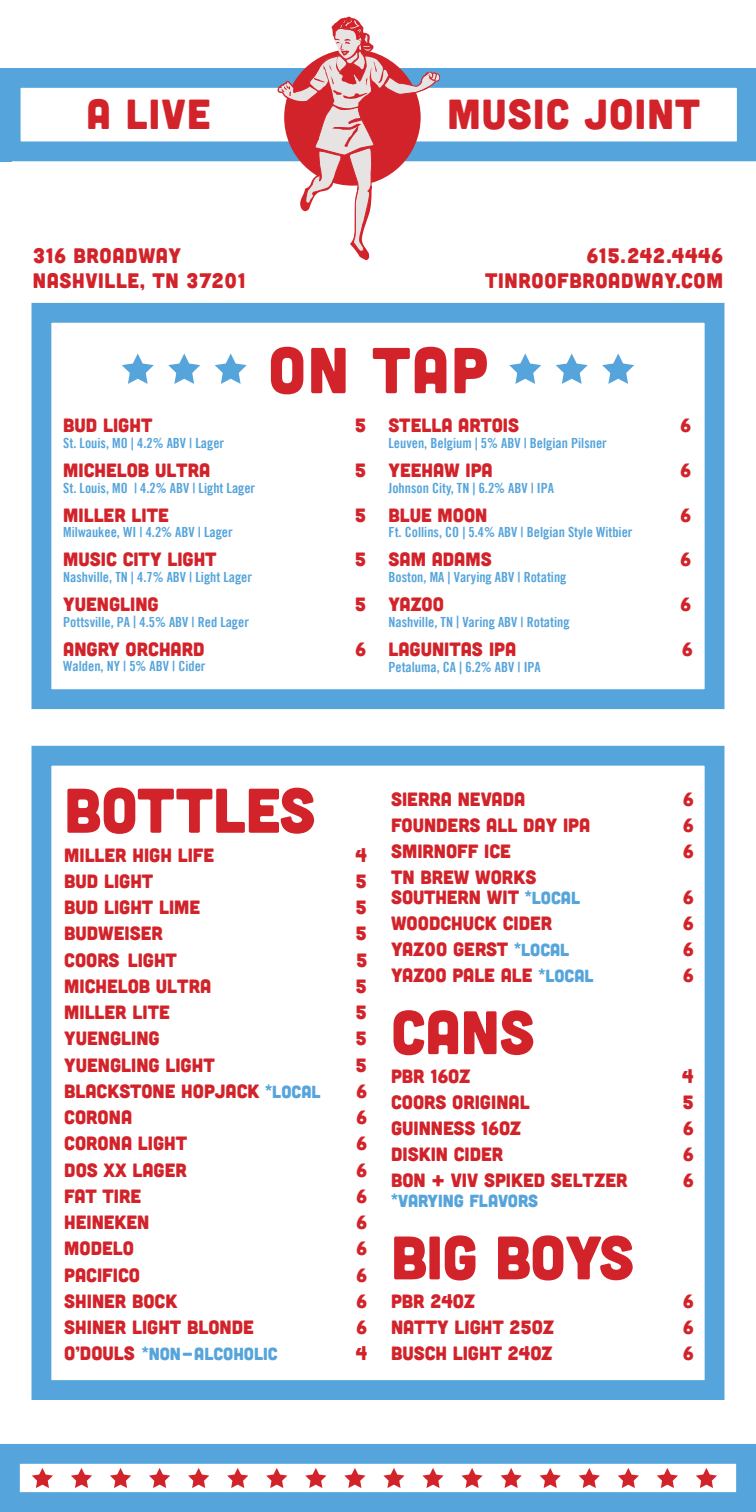
<style>
.page{position:relative;width:756px;height:1512px;background:#fff}
.page>*{position:absolute;margin:0;border:0;box-sizing:border-box;transform-origin:0 0}
.t1{font:64.75px "Cubano";color:#d2232a}
.t2{font:63px "Cubano";color:#d2232a}
.t3{font:61.25px "Cubano";letter-spacing:-.01em;color:#d2232a}
.t4{font:42px "Cubano";letter-spacing:.03em;color:#d2232a}
.t5{font:21px/25.2px "Cubano";letter-spacing:.03em;color:#d2232a}
.t6{font:19.25px/20.1px "Cubano";color:#d2232a}
.t7{font:17.5px "Cubano";color:#55a4db}
.t8{font:14px "Trade Gothic LT Bold Cond Twenty";color:#55a4db}
.s1{font-size:16.8px}
.s2{font-size:17.5px;color:#55a4db}
.s3{font-size:19.25px;color:#d2232a}
</style>
<div class="page">
<div style="left:0;top:1444px;width:756px;height:68px;border:20px solid #55a4db"></div>
<svg style="left:32px;top:1468px;width:21px;height:20px"></svg>
<svg style="left:188px;top:1468px;width:21px;height:20px"></svg>
<svg style="left:344px;top:1468px;width:22px;height:20px"></svg>
<svg style="left:501px;top:1468px;width:21px;height:20px"></svg>
<svg style="left:657px;top:1468px;width:21px;height:20px"></svg>
<svg style="left:71px;top:1468px;width:21px;height:20px"></svg>
<svg style="left:227px;top:1468px;width:21px;height:20px"></svg>
<svg style="left:383px;top:1468px;width:22px;height:20px"></svg>
<svg style="left:540px;top:1468px;width:21px;height:20px"></svg>
<svg style="left:696px;top:1468px;width:21px;height:20px"></svg>
<svg style="left:110px;top:1468px;width:21px;height:20px"></svg>
<svg style="left:266px;top:1468px;width:21px;height:20px"></svg>
<svg style="left:422px;top:1468px;width:22px;height:20px"></svg>
<svg style="left:579px;top:1468px;width:21px;height:20px"></svg>
<svg style="left:149px;top:1468px;width:21px;height:20px"></svg>
<svg style="left:305px;top:1468px;width:21px;height:20px"></svg>
<svg style="left:461px;top:1468px;width:22px;height:20px"></svg>
<svg style="left:618px;top:1468px;width:21px;height:20px"></svg>
<hr style="left:755px;top:1444px;width:1px;height:68px;background:#55a4db">
<div style="left:1px;top:68px;width:755px;height:93px;border:20px solid #55a4db"></div>
<svg style="left:276px;top:16px;width:164px;height:244px"></svg>
<div style="left:0;top:68px;width:12px;height:93px;background:#55a4db"></div>
<div style="left:31px;top:303px;width:693px;height:406px;border:20px solid #55a4db"></div>
<svg style="left:122px;top:354px;width:32px;height:30px"></svg>
<svg style="left:168px;top:354px;width:32px;height:30px"></svg>
<svg style="left:215px;top:354px;width:32px;height:30px"></svg>
<svg style="left:509px;top:354px;width:32px;height:30px"></svg>
<svg style="left:556px;top:354px;width:32px;height:30px"></svg>
<svg style="left:602px;top:354px;width:32px;height:30px"></svg>
<div style="left:31px;top:746px;width:693px;height:654px;border:20px solid #55a4db"></div>
<h3 class="t4" style="left:86px;top:87px;width:126px">A LIVE</h3>
<h3 class="t4" style="left:447px;top:87px;width:254px">MUSIC JOINT</h3>
<p class="t5" style="left:33px;top:242px;width:214px">316 BROADWAY<br>NASHVILLE, TN 37201</p>
<p class="t5" style="left:485px;top:242px;width:239px;text-align:right">615.242.4446<br>TINROOFBROADWAY.COM</p>
<h1 class="t1" style="left:268px;top:329px;width:221px">ON TAP</h1>
<p class="t6" style="left:63px;top:415px;width:91px">BUD LIGHT</p>
<p class="t6" style="left:355px;top:415px;width:13px">5</p>
<p class="t8" style="left:63px;top:435px;width:162px">St. Louis, MO <span class="s1">|</span> 4.2% ABV | Lager</p>
<p class="t6" style="left:63px;top:459px;width:148px">MICHELOB ULTRA</p>
<p class="t6" style="left:355px;top:459px;width:13px">5</p>
<p class="t8" style="left:63px;top:479px;width:193px">St. Louis, MO | 4.2% ABV | Light Lager</p>
<p class="t6" style="left:63px;top:504px;width:107px">MILLER LITE</p>
<p class="t6" style="left:355px;top:504px;width:13px">5</p>
<p class="t8" style="left:63px;top:524px;width:171px">Milwaukee, WI | 4.2% ABV | Lager</p>
<p class="t6" style="left:63px;top:549px;width:155px">MUSIC CITY LIGHT</p>
<p class="t6" style="left:355px;top:549px;width:13px">5</p>
<p class="t8" style="left:63px;top:569px;width:190px">Nashville, TN <span class="s1">|</span> 4.7% ABV | Light Lager</p>
<p class="t6" style="left:63px;top:593px;width:97px">YUENGLING</p>
<p class="t6" style="left:355px;top:593px;width:13px">5</p>
<p class="t8" style="left:63px;top:613px;width:187px">Pottsville, PA <span class="s1">|</span> 4.5% ABV | Red Lager</p>
<p class="t6" style="left:63px;top:638px;width:143px">ANGRY ORCHARD</p>
<p class="t6" style="left:355px;top:638px;width:12px">6</p>
<p class="t8" style="left:63px;top:658px;width:144px">Walden, NY | 5% ABV | Cider</p>
<p class="t6" style="left:388px;top:415px;width:132px">STELLA ARTOIS</p>
<p class="t6" style="left:681px;top:415px;width:12px">6</p>
<p class="t8" style="left:388px;top:435px;width:220px">Leuven, Belgium <span class="s1">|</span> 5% ABV | Belgian Pilsner</p>
<p class="t6" style="left:388px;top:459px;width:106px">YEEHAW IPA</p>
<p class="t6" style="left:681px;top:459px;width:12px">6</p>
<p class="t8" style="left:388px;top:479px;width:167px">Johnson City, TN <span class="s1">|</span> 6.2% ABV | IPA</p>
<p class="t6" style="left:388px;top:504px;width:100px">BLUE MOON</p>
<p class="t6" style="left:681px;top:504px;width:12px">6</p>
<p class="t8" style="left:388px;top:524px;width:246px">Ft. Collins, CO <span class="s1">|</span> 5.4% ABV | Belgian Style Witbier</p>
<p class="t6" style="left:388px;top:549px;width:105px">SAM ADAMS</p>
<p class="t6" style="left:681px;top:549px;width:12px">6</p>
<p class="t8" style="left:388px;top:569px;width:179px">Boston, MA <span class="s1">|</span> Varying ABV | Rotating</p>
<p class="t6" style="left:388px;top:593px;width:57px">YAZOO</p>
<p class="t6" style="left:681px;top:593px;width:12px">6</p>
<p class="t8" style="left:388px;top:613px;width:183px">Nashville, TN <span class="s1">|</span> Varing ABV | Rotating</p>
<p class="t6" style="left:388px;top:638px;width:129px">LAGUNITAS IPA</p>
<p class="t6" style="left:682px;top:638px;width:12px">6</p>
<p class="t8" style="left:388px;top:659px;width:154px">Petaluma, CA <span class="s1">|</span> 6.2% ABV | IPA</p>
<h2 class="t2" style="left:64px;top:770px;width:253px">BOTTLES</h2>
<p class="t6" style="left:64px;top:844px;width:151px">MILLER HIGH LIFE</p>
<p class="t6" style="left:355px;top:844px;width:13px">4</p>
<p class="t6" style="left:64px;top:870px;width:91px">BUD LIGHT</p>
<p class="t6" style="left:356px;top:870px;width:13px">5</p>
<p class="t6" style="left:64px;top:896px;width:137px">BUD LIGHT LIME</p>
<p class="t6" style="left:356px;top:896px;width:13px">5</p>
<p class="t6" style="left:64px;top:923px;width:100px">BUDWEISER</p>
<p class="t6" style="left:356px;top:923px;width:13px">5</p>
<p class="t6" style="left:64px;top:949px;width:114px">COORS LIGHT</p>
<p class="t6" style="left:356px;top:949px;width:13px">5</p>
<p class="t6" style="left:64px;top:975px;width:148px">MICHELOB ULTRA</p>
<p class="t6" style="left:356px;top:975px;width:13px">5</p>
<p class="t6" style="left:64px;top:1001px;width:107px">MILLER LITE</p>
<p class="t6" style="left:356px;top:1001px;width:13px">5</p>
<p class="t6" style="left:64px;top:1028px;width:97px">YUENGLING</p>
<p class="t6" style="left:356px;top:1028px;width:13px">5</p>
<p class="t6" style="left:64px;top:1054px;width:152px">YUENGLING LIGHT</p>
<p class="t6" style="left:356px;top:1054px;width:13px">5</p>
<p class="t6" style="left:64px;top:1080px;width:258px">BLACKSTONE HOPJACK <span class="s2">*LOCAL</span></p>
<p class="t6" style="left:356px;top:1080px;width:12px">6</p>
<p class="t6" style="left:64px;top:1106px;width:69px">CORONA</p>
<p class="t6" style="left:356px;top:1106px;width:12px">6</p>
<p class="t6" style="left:64px;top:1133px;width:124px">CORONA LIGHT</p>
<p class="t6" style="left:356px;top:1133px;width:12px">6</p>
<p class="t6" style="left:64px;top:1159px;width:124px">DOS XX LAGER</p>
<p class="t6" style="left:356px;top:1159px;width:12px">6</p>
<p class="t6" style="left:64px;top:1185px;width:78px">FAT TIRE</p>
<p class="t6" style="left:356px;top:1185px;width:12px">6</p>
<p class="t6" style="left:64px;top:1211px;width:87px">HEINEKEN</p>
<p class="t6" style="left:356px;top:1211px;width:12px">6</p>
<p class="t6" style="left:64px;top:1238px;width:71px">MODELO</p>
<p class="t6" style="left:356px;top:1238px;width:12px">6</p>
<p class="t6" style="left:64px;top:1264px;width:77px">PACIFICO</p>
<p class="t6" style="left:356px;top:1264px;width:12px">6</p>
<p class="t6" style="left:64px;top:1290px;width:115px">SHINER BOCK</p>
<p class="t6" style="left:356px;top:1290px;width:12px">6</p>
<p class="t6" style="left:64px;top:1316px;width:191px">SHINER LIGHT BLONDE</p>
<p class="t6" style="left:356px;top:1316px;width:12px">6</p>
<p class="t7" style="left:64px;top:1343px;width:215px"><span class="s3">O’DOULS</span> *NON-ALCOHOLIC</p>
<p class="t6" style="left:356px;top:1343px;width:13px">4</p>
<p class="t6" style="left:391px;top:788px;width:136px">SIERRA NEVADA</p>
<p class="t6" style="left:683px;top:788px;width:12px">6</p>
<p class="t6" style="left:391px;top:814px;width:201px">FOUNDERS ALL DAY IPA</p>
<p class="t6" style="left:683px;top:814px;width:12px">6</p>
<p class="t6" style="left:391px;top:840px;width:121px">SMIRNOFF ICE</p>
<p class="t6" style="left:683px;top:840px;width:12px">6</p>
<p class="t6" style="left:391px;top:866px;width:191px">TN BREW WORKS<br>SOUTHERN WIT <span class="s2">*LOCAL</span></p>
<p class="t6" style="left:683px;top:886px;width:12px">6</p>
<p class="t6" style="left:391px;top:912px;width:163px">WOODCHUCK CIDER</p>
<p class="t6" style="left:683px;top:912px;width:12px">6</p>
<p class="t6" style="left:391px;top:938px;width:180px">YAZ0O GERST <span class="s2">*LOCAL</span></p>
<p class="t6" style="left:683px;top:938px;width:12px">6</p>
<p class="t6" style="left:391px;top:965px;width:204px">YAZOO PALE ALE <span class="s2">*LOCAL</span></p>
<p class="t6" style="left:683px;top:965px;width:12px">6</p>
<h3 class="t3" style="left:391px;top:993px;width:145px">CANS</h3>
<p class="t6" style="left:391px;top:1065px;width:81px">PBR 16OZ</p>
<p class="t6" style="left:682px;top:1065px;width:13px">4</p>
<p class="t6" style="left:391px;top:1091px;width:140px">COORS ORIGINAL</p>
<p class="t6" style="left:682px;top:1091px;width:13px">5</p>
<p class="t6" style="left:391px;top:1117px;width:132px">GUINNESS 16OZ</p>
<p class="t6" style="left:683px;top:1117px;width:12px">6</p>
<p class="t6" style="left:391px;top:1144px;width:114px">DISKIN CIDER</p>
<p class="t6" style="left:683px;top:1144px;width:12px">6</p>
<p class="t6" style="left:391px;top:1170px;width:238px">BON + VIV SPIKED SELTZER</p>
<p class="t6" style="left:683px;top:1170px;width:12px">6</p>
<p class="t7" style="left:391px;top:1190px;width:149px">*VARYING FLAVORS</p>
<h3 class="t3" style="left:391px;top:1218px;width:244px">BIG BOYS</h3>
<p class="t6" style="left:391px;top:1291px;width:85px">PBR 24OZ</p>
<p class="t6" style="left:683px;top:1291px;width:12px">6</p>
<p class="t6" style="left:391px;top:1317px;width:165px">NATTY LIGHT 25OZ</p>
<p class="t6" style="left:683px;top:1317px;width:12px">6</p>
<p class="t6" style="left:391px;top:1343px;width:163px">BUSCH LIGHT 24OZ</p>
<p class="t6" style="left:683px;top:1343px;width:12px">6</p>
</div>
